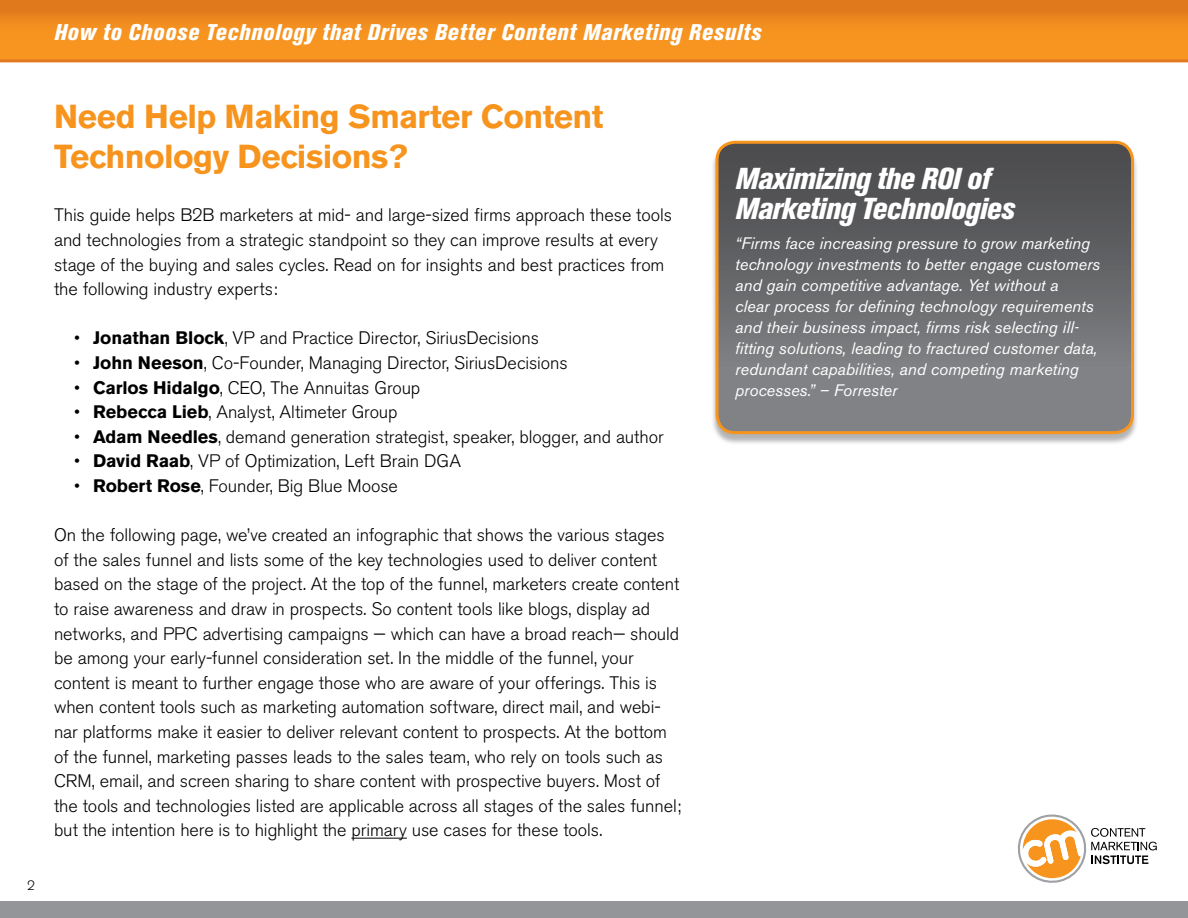
<style>
.page{position:relative;width:1188px;height:918px;background:#fff}
.page>*{position:absolute;margin:0;border:0;box-sizing:border-box;transform-origin:0 0}
.t1{font:700 33px/39.6px "Akzidenz Grotesk BE";letter-spacing:-.015em;color:#f7941e}
.t2{font:italic 800 condensed 30px/30px "Akzidenz Grotesk BE";letter-spacing:-.02em;color:#fff}
.t3{font:italic 800 condensed 22.5px "Akzidenz Grotesk BE";letter-spacing:.03em;color:#fff}
.t4{font:300 18px/24.6px "Akzidenz Grotesk BE";letter-spacing:-.005em;color:#000}
.t5{font:italic 16.5px/21px "Akzidenz Grotesk BE";color:#fff}
.t6{font:300 13.5px "Akzidenz Grotesk BE";color:#000}
.s1{font-weight:700}
</style>
<div class="page">
<div style="left:0;top:0;width:1188px;height:60px;background:linear-gradient(to bottom,#e17a1c,#fd9d21)"></div>
<div style="left:0;top:901px;width:1188px;height:17px;background:#939598"></div>
<svg style="left:1017px;top:814px;width:140px;height:69px"></svg>
<svg style="left:0;top:59px;width:1188px;height:3px"></svg>
<hr style="left:351px;top:838px;width:56px;height:1px;background:#000">
<div style="left:711px;top:143px;width:428px;height:303px;background:#000;opacity:.3"></div>
<svg style="left:717px;top:142px;width:415px;height:291px"></svg>
<div style="left:716px;top:141px;width:418px;height:293px;border:3px solid #f7941e;border-radius:18px"></div>
<p class="t3" style="left:54px;top:19px;width:709px">How to Choose Technology that Drives Better Content Marketing Results</p>
<p class="t6" style="left:27px;top:877px;width:9px">2</p>
<h1 class="t1" style="left:54px;top:97px;width:551px">Need Help Making Smarter Content<br>Technology Decisions?</h1>
<p class="t4" style="left:54px;top:203px;width:619px">This guide helps B2B marketers at mid- and large-sized firms approach these tools and technologies from a strategic standpoint so they can improve results at every stage of the buying and sales cycles. Read on for insights and best practices from the following industry experts:</p>
<p class="t4" style="left:74px;top:326px;width:466px">• <span class="s1">Jonathan Block</span>, VP and Practice Director, SiriusDecisions</p>
<p class="t4" style="left:74px;top:351px;width:495px">• <span class="s1">John Neeson</span>, Co-Founder, Managing Director, SiriusDecisions</p>
<p class="t4" style="left:74px;top:375px;width:348px">• <span class="s1">Carlos Hidalgo</span>, CEO, The Annuitas Group</p>
<p class="t4" style="left:74px;top:400px;width:325px">• <span class="s1">Rebecca Lieb</span>, Analyst, Altimeter Group</p>
<p class="t4" style="left:74px;top:425px;width:591px">• <span class="s1">Adam Needles</span>, demand generation strategist, speaker, blogger, and author</p>
<p class="t4" style="left:74px;top:449px;width:388px">• <span class="s1">David Raab</span>, VP of Optimization, Left Brain DGA</p>
<p class="t4" style="left:74px;top:474px;width:325px">• <span class="s1">Robert Rose</span>, Founder, Big Blue Moose</p>
<p class="t4" style="left:54px;top:523px;width:629px">On the following page, we’ve created an infographic that shows the various stages of the sales funnel and lists some of the key technologies used to deliver content based on the stage of the project. At the top of the funnel, marketers create content to raise awareness and draw in prospects. So content tools like blogs, display ad networks, and PPC advertising campaigns — which can have a broad reach— should be among your early-funnel consideration set. In the middle of the funnel, your content is meant to further engage those who are aware of your offerings. This is when content tools such as marketing automation software, direct mail, and webi&shy;nar platforms make it easier to deliver relevant content to prospects. At the bottom of the funnel, marketing passes leads to the sales team, who rely on tools such as CRM, email, and screen sharing to share content with prospective buyers. Most of the tools and technologies listed are applicable across all stages of the sales funnel; but the intention here is to highlight the primary use cases for these tools.</p>
<h2 class="t2" style="left:735px;top:164px;width:281px">Maximizing the ROI of<br>Marketing Technologies</h2>
<p class="t5" style="left:735px;top:233px;width:366px">“Firms face increasing pressure to grow marketing technology investments to better engage customers and gain competitive advantage. Yet without a<br>clear process for defining technology requirements and their business impact, firms risk selecting ill&shy;fitting solutions, leading to fractured customer data, redundant capabilities, and competing marketing processes.” – Forrester</p>
</div>
